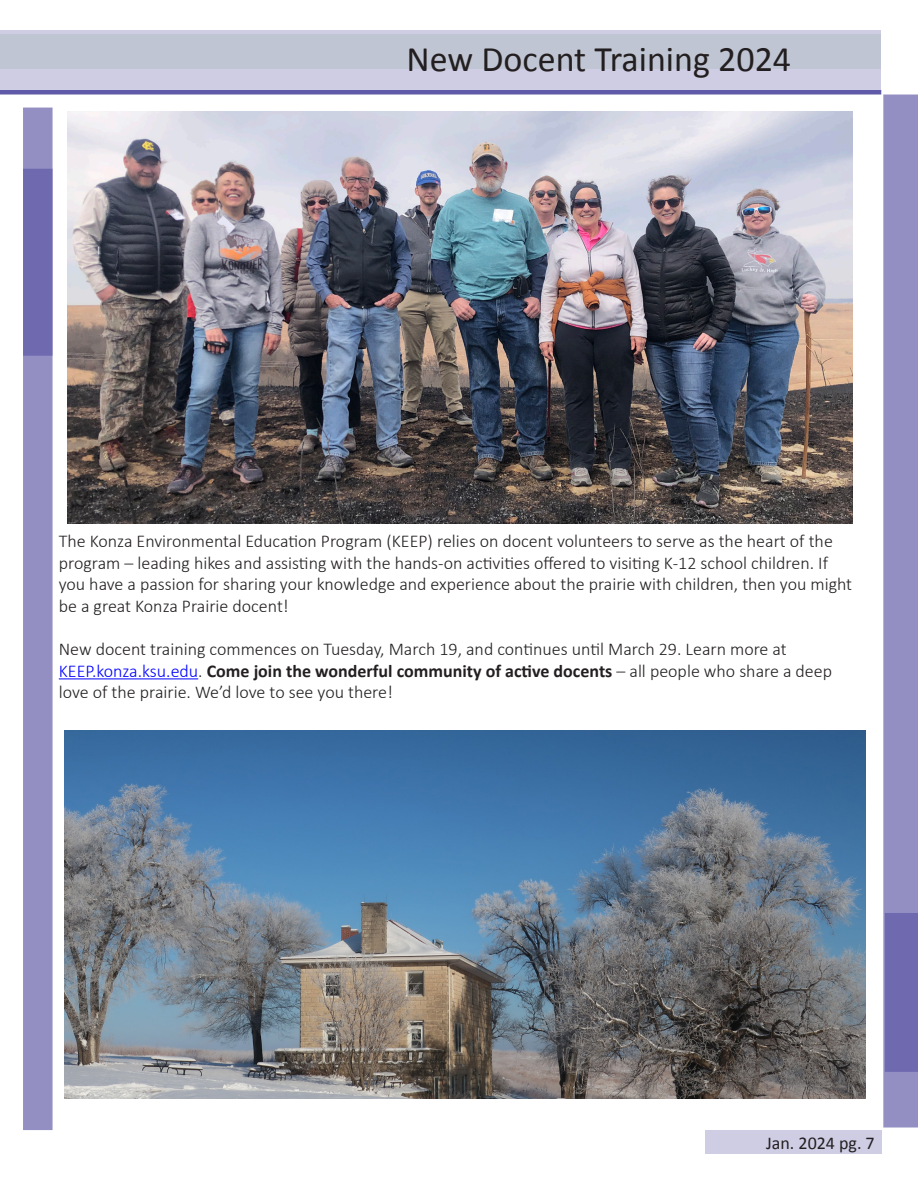
<style>
.page{position:relative;width:918px;height:1188px;background:#fff}
.page>*{position:absolute;margin:0;border:0;box-sizing:border-box;transform-origin:0 0}
.Paragraph_Style_3{font:36px "Calibri";color:#231f20}
.Paragraph_Style_3-2{font:300 18px/21.6px "Calibri";color:#231f20}
.t1{font:18px "Calibri";color:#231f20}
.s1{color:#00f}
.s2{font-weight:700}
</style>
<div class="page">
<div style="left:705px;top:1130px;width:177px;height:23px;background:#cfcde4"></div>
<hr style="left:0;top:90px;width:881px;height:4px;background:#5f5ba8">
<div style="left:0;top:31px;width:881px;height:59px;background:linear-gradient(to right,#c6c8da,#c6c8da)"></div>
<svg style="left:883px;top:94px;width:35px;height:1034px;background:#8e8ac0"></svg>
<hr style="left:59px;top:678px;width:139px;height:1px;background:#00f">
<img style="left:67px;top:112px;width:785px;height:411px">
<img style="left:65px;top:730px;width:801px;height:369px">
<div style="left:23px;top:108px;width:30px;height:1022px;background:#938fc3;border:2px solid #5e58a6"></div>
<div style="left:23px;top:169px;width:30px;height:187px;background:#6f6aaf;border:2px solid #5e58a6"></div>
<p class="Paragraph_Style_3" style="left:407px;top:37px;width:386px">New Docent Training 2024</p>
<p class="Paragraph_Style_3-2" style="left:59px;top:529px;width:795px">The Konza Environmental Education Program (KEEP) relies on docent volunteers to serve as the heart of the program – leading hikes and assisting with the hands-on activities offered to visiting K-12 school children. If you have a passion for sharing your knowledge and experience about the prairie with children, then you might be a great Konza Prairie docent!</p>
<p class="Paragraph_Style_3-2" style="left:59px;top:637px;width:730px">New docent training commences on Tuesday, March 19, and continues until March 29. Learn more at</p>
<p class="Paragraph_Style_3-2" style="left:59px;top:659px;width:775px"><span class="s1">KEEP.konza.ksu.edu</span>. <span class="s2">Come join the wonderful community of active docents</span> – all people who share a deep love of the prairie. We’d love to see you there!</p>
<p class="t1" style="left:766px;top:1132px;width:110px">Jan. 2024 pg. 7</p>
</div>
